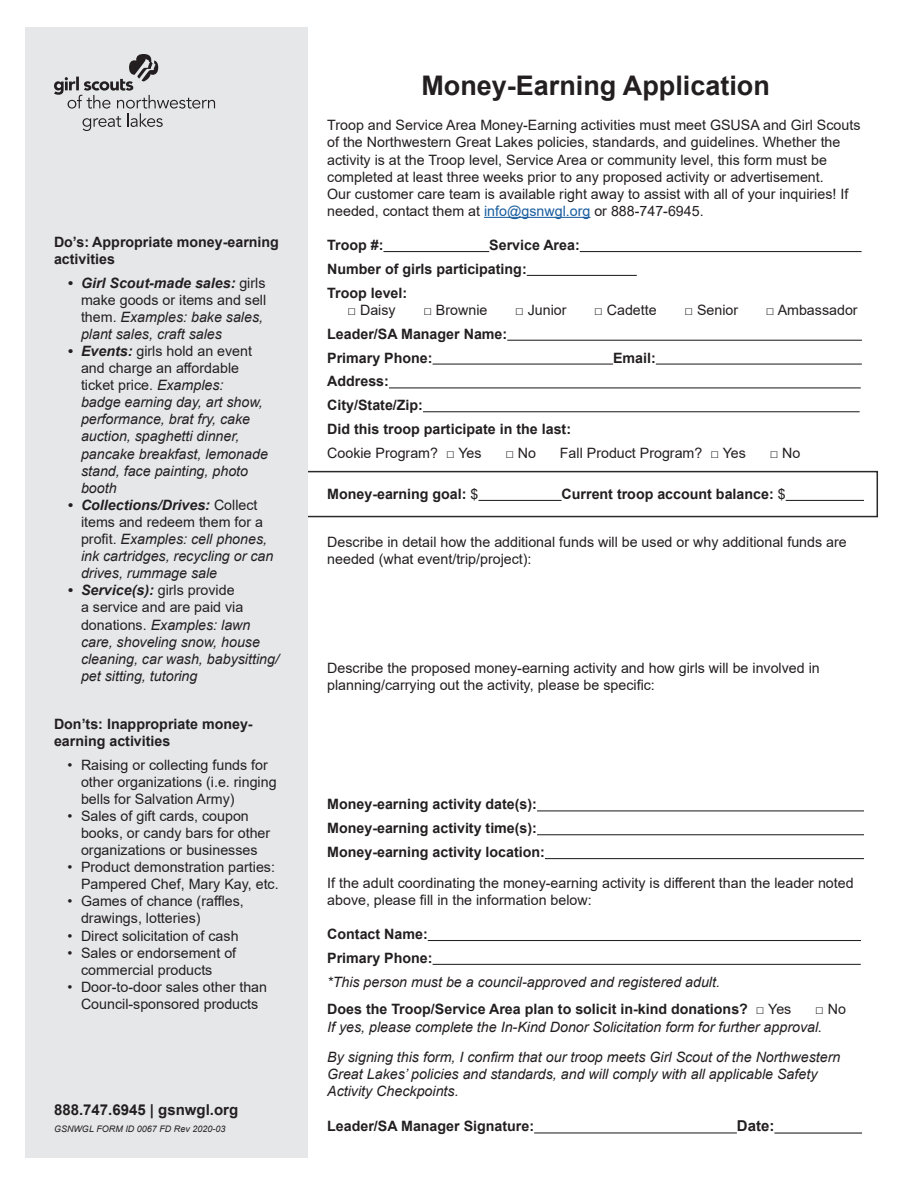
<style>
.page{position:relative;width:918px;height:1188px;background:#fff}
.page>*{position:absolute;margin:0;border:0;box-sizing:border-box;transform-origin:0 0}
.t1{font:700 27px "Arial";color:#231f20}
.t2{font:700 15px "Arial";color:#231f20}
.t3{font:14.25px/17.1px "Arial";color:#231f20}
.t4{font:italic 14.25px/17.1px "Arial";color:#231f20}
.t5{font:700 14.25px/17.1px "Arial";color:#231f20}
.t6{font:italic 9px "Arial";color:#231f20}
.s1{font-weight:700}
.s2{font-style:normal}
.s3{color:#175d9e}
.s4{font-weight:400}
</style>
<div class="page">
<div style="left:297px;top:471px;width:581px;height:46px;border:2px solid #2b292a"></div>
<div style="left:25px;top:27px;width:283px;height:1130px;background:#e6e7e9"></div>
<svg style="left:54px;top:54px;width:161px;height:77px"></svg>
<hr style="left:484px;top:217px;width:106px;height:1px;background:#175d9e">
<hr style="left:383px;top:251px;width:106px;height:1px;background:#231f20">
<hr style="left:580px;top:251px;width:282px;height:1px;background:#231f20">
<hr style="left:527px;top:275px;width:110px;height:1px;background:#231f20">
<hr style="left:507px;top:340px;width:355px;height:1px;background:#231f20">
<hr style="left:433px;top:364px;width:180px;height:1px;background:#231f20">
<hr style="left:656px;top:364px;width:206px;height:1px;background:#231f20">
<hr style="left:389px;top:387px;width:472px;height:1px;background:#231f20">
<hr style="left:423px;top:411px;width:437px;height:1px;background:#231f20">
<hr style="left:478px;top:500px;width:84px;height:1px;background:#231f20">
<hr style="left:786px;top:500px;width:78px;height:1px;background:#231f20">
<hr style="left:537px;top:810px;width:327px;height:1px;background:#231f20">
<hr style="left:537px;top:834px;width:327px;height:1px;background:#231f20">
<hr style="left:545px;top:858px;width:319px;height:1px;background:#231f20">
<hr style="left:428px;top:940px;width:433px;height:1px;background:#231f20">
<hr style="left:433px;top:964px;width:428px;height:1px;background:#231f20">
<hr style="left:534px;top:1132px;width:203px;height:1px;background:#231f20">
<hr style="left:774px;top:1132px;width:88px;height:2px;background:#231f20">
<p class="t5" style="left:54px;top:233px;width:226px">Do’s: Appropriate money-earning activities</p>
<p class="t4" style="left:81px;top:274px;width:187px;text-indent:-14px"><span class="s1">• Girl Scout-made sales:</span> <span class="s2">girls make goods or items and sell them.</span> Examples: bake sales, plant sales, craft sales</p>
<p class="t4" style="left:81px;top:343px;width:188px;text-indent:-14px"><span class="s1">• Events:</span> <span class="s2">girls hold an event and charge an affordable ticket price.</span> Examples:<br>badge earning day, art show, performance, brat fry, cake auction, spaghetti dinner, pancake breakfast, lemonade stand, face painting, photo booth</p>
<p class="t4" style="left:81px;top:497px;width:194px;text-indent:-14px"><span class="s1">• Collections/Drives:</span> <span class="s2">Collect items and redeem them for a profit.</span> Examples: cell phones, ink cartridges, recycling or can drives, rummage sale</p>
<p class="t4" style="left:81px;top:582px;width:199px;text-indent:-14px"><span class="s1">• Service(s):</span> <span class="s2">girls provide<br>a service and are paid via donations.</span> Examples: lawn care, shoveling snow, house cleaning, car wash, babysitting/ pet sitting, tutoring</p>
<p class="t5" style="left:54px;top:715px;width:200px">Don’ts: Inappropriate money&shy;earning activities</p>
<p class="t3" style="left:81px;top:756px;width:197px;text-indent:-14px">• Raising or collecting funds for other organizations (i.e. ringing bells for Salvation Army)</p>
<p class="t3" style="left:81px;top:807px;width:191px;text-indent:-14px">• Sales of gift cards, coupon books, or candy bars for other organizations or businesses</p>
<p class="t3" style="left:68px;top:858px;width:213px;text-align:right">• Product demonstration parties:<br>Pampered Chef, Mary Kay, etc.</p>
<p class="t3" style="left:81px;top:893px;width:164px;text-indent:-14px">• Games of chance (raffles, drawings, lotteries)</p>
<p class="t3" style="left:68px;top:927px;width:173px">• Direct solicitation of cash</p>
<p class="t3" style="left:81px;top:944px;width:157px;text-indent:-14px">• Sales or endorsement of commercial products</p>
<p class="t3" style="left:68px;top:978px;width:201px;text-align:center">• Door-to-door sales other than<br>Council-sponsored products</p>
<p class="t2" style="left:54px;top:1099px;width:186px">888.747.6945 | gsnwgl.org</p>
<p class="t6" style="left:54px;top:1123px;width:173px">GSNWGL FORM ID 0067 FD Rev 2020-03</p>
<p class="t1" style="left:421px;top:67px;width:350px">Money-Earning Application</p>
<p class="t3" style="left:327px;top:117px;width:535px">Troop and Service Area Money-Earning activities must meet GSUSA and Girl Scouts of the Northwestern Great Lakes policies, standards, and guidelines. Whether the activity is at the Troop level, Service Area or community level, this form must be completed at least three weeks prior to any proposed activity or advertisement.<br>Our customer care team is available right away to assist with all of your inquiries! If needed, contact them at <span class="s3">info@gsnwgl.org</span> or 888-747-6945.</p>
<p class="t5" style="left:327px;top:237px;width:58px">Troop #:</p>
<p class="t5" style="left:489px;top:237px;width:92px">Service Area:</p>
<p class="t5" style="left:327px;top:261px;width:201px">Number of girls participating:</p>
<p class="t5" style="left:327px;top:284px;width:81px">Troop level:</p>
<p class="t3" style="left:347px;top:301px;width:50px">□ Daisy</p>
<p class="t3" style="left:423px;top:301px;width:66px">□ Brownie</p>
<p class="t3" style="left:515px;top:301px;width:53px">□ Junior</p>
<p class="t3" style="left:594px;top:301px;width:64px">□ Cadette</p>
<p class="t3" style="left:684px;top:301px;width:55px">□ Senior</p>
<p class="t3" style="left:766px;top:301px;width:93px">□ Ambassador</p>
<p class="t5" style="left:327px;top:325px;width:182px">Leader/SA Manager Name:</p>
<p class="t5" style="left:327px;top:349px;width:107px">Primary Phone:</p>
<p class="t5" style="left:613px;top:349px;width:44px">Email:</p>
<p class="t5" style="left:327px;top:373px;width:63px">Address:</p>
<p class="t5" style="left:327px;top:397px;width:97px">City/State/Zip:</p>
<p class="t5" style="left:327px;top:421px;width:245px">Did this troop participate in the last:</p>
<p class="t3" style="left:327px;top:444px;width:156px">Cookie Program? □ Yes</p>
<p class="t3" style="left:505px;top:444px;width:32px">□ No</p>
<p class="t3" style="left:560px;top:444px;width:188px">Fall Product Program? □ Yes</p>
<p class="t3" style="left:770px;top:444px;width:32px">□ No</p>
<p class="t5" style="left:327px;top:486px;width:153px">Money-earning goal: <span class="s4">$</span></p>
<p class="t5" style="left:562px;top:486px;width:226px">Current troop account balance: <span class="s4">$</span></p>
<p class="t3" style="left:327px;top:533px;width:521px">Describe in detail how the additional funds will be used or why additional funds are needed (what event/trip/project):</p>
<p class="t3" style="left:327px;top:659px;width:494px">Describe the proposed money-earning activity and how girls will be involved in planning/carrying out the activity, please be specific:</p>
<p class="t5" style="left:327px;top:796px;width:211px">Money-earning activity date(s):</p>
<p class="t5" style="left:327px;top:820px;width:211px">Money-earning activity time(s):</p>
<p class="t5" style="left:327px;top:844px;width:219px">Money-earning activity location:</p>
<p class="t3" style="left:327px;top:874px;width:528px">If the adult coordinating the money-earning activity is different than the leader noted above, please fill in the information below:</p>
<p class="t5" style="left:327px;top:926px;width:102px">Contact Name:</p>
<p class="t5" style="left:327px;top:949px;width:107px">Primary Phone:</p>
<p class="t4" style="left:327px;top:973px;width:394px">*This person must be a council-approved and registered adult.</p>
<p class="t5" style="left:327px;top:1001px;width:466px">Does the Troop/Service Area plan to solicit in-kind donations? <span class="s4">□ Yes</span></p>
<p class="t3" style="left:815px;top:1001px;width:32px">□ No</p>
<p class="t4" style="left:327px;top:1018px;width:497px">If yes, please complete the In-Kind Donor Solicitation form for further approval.</p>
<p class="t4" style="left:327px;top:1049px;width:515px">By signing this form, I confirm that our troop meets Girl Scout of the Northwestern<br>Great Lakes’ policies and standards, and will comply with all applicable Safety<br>Activity Checkpoints.</p>
<p class="t5" style="left:327px;top:1118px;width:208px">Leader/SA Manager Signature:</p>
<p class="t2" style="left:737px;top:1116px;width:39px">Date:</p>
</div>
